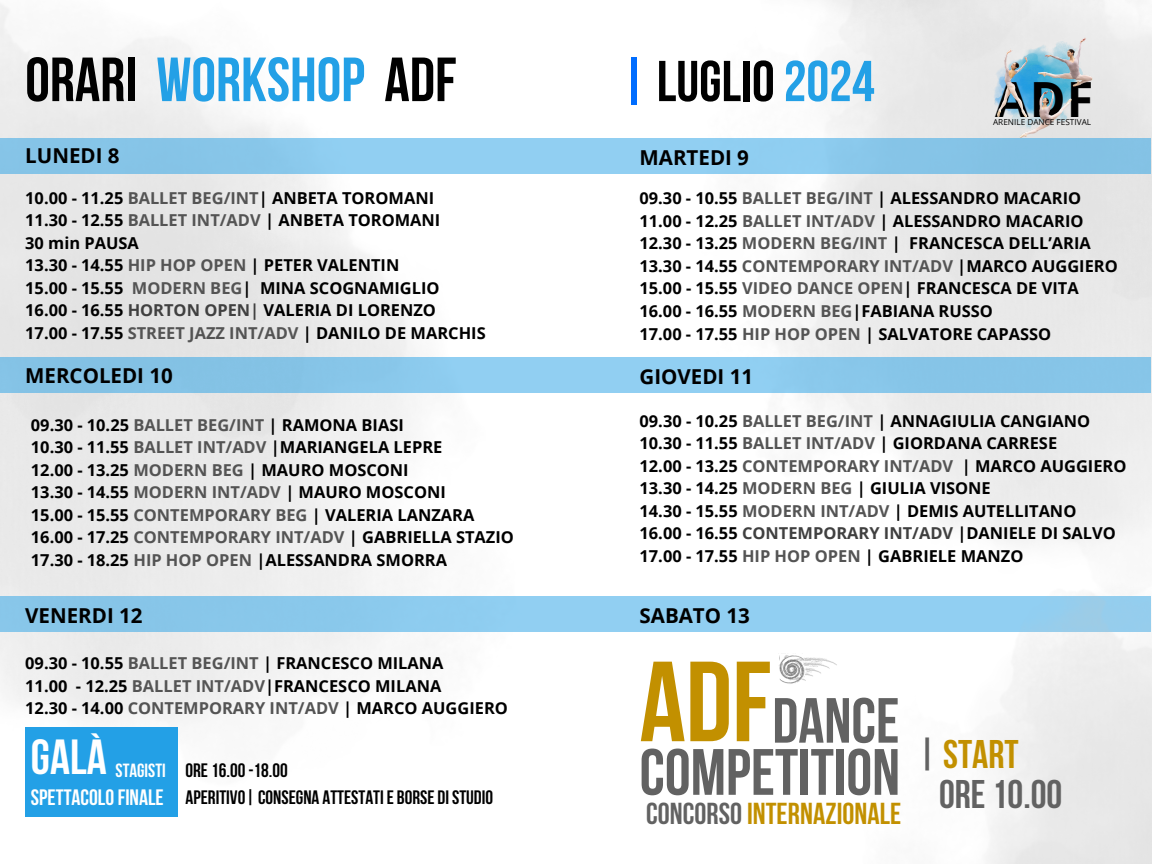
<style>
.page{position:relative;width:1152px;height:864px;background:#fff}
.page>*{position:absolute;margin:0;border:0;box-sizing:border-box;transform-origin:0 0}
.t1{font:700 113.7px "Bebas Neue";color:#c29000}
.t2{font:700 65.4px "Bebas Neue";color:#626262}
.t3{font:700 63.6px "Bebas Neue";color:#626262}
.t4{font:700 62.25px "Bebas Neue";color:#000}
.t5{font:700 57.45px "Bebas Neue";color:#000}
.t6{font:700 49.05px "Bebas Neue";color:#fff}
.t7{font:700 48.45px "Open Sans";color:#000}
.t8{font:700 39.9px/40px "Bebas Neue";color:#626262}
.t9{font:700 30.15px "Bebas Neue";letter-spacing:.005em;color:#c29000}
.t10{font:700 22.2px "Bebas Neue";color:#fff}
.t11{font:700 20.55px "Open Sans";color:#000}
.t12{font:700 19.35px "Bebas Neue";color:#000}
.t13{font:700 19.05px "Bebas Neue";color:#fff}
.t14{font:700 16.5px "Open Sans";color:#000}
.t15{font:700 16.35px "Open Sans";color:#000}
.t16{font:8.25px "Open Sans";color:#000}
.s1{color:#23a0e6}
.s2{color:#006dff}
.s3{color:#545454}
.s4{color:#404040}
.s5{color:#c29000}
.s6{color:#626262}
</style>
<div class="page">
<div style="left:0;top:138px;width:1151px;height:36px;background:#89c8eb"></div>
<div style="left:0;top:357px;width:1151px;height:36px;background:#87c5e8"></div>
<div style="left:0;top:596px;width:1151px;height:36px;background:#8fcef1"></div>
<img style="left:987px;top:583px;width:165px;height:281px">
<div style="left:25px;top:727px;width:153px;height:90px;background:#23a0e6"></div>
<img style="left:994px;top:66px;width:90px;height:64px">
<img style="left:1037px;top:66px;width:72px;height:24px">
<img style="left:1008px;top:84px;width:72px;height:54px">
<img style="left:994px;top:66px;width:36px;height:53px">
<img style="left:758px;top:0;width:394px;height:66px">
<img style="left:779px;top:655px;width:58px;height:29px">
<p class="t4" style="left:25px;top:54px;width:433px">ORARI <span class="s1">WORKSHOP</span> ADF</p>
<p class="t5" style="left:619px;top:58px;width:257px"><span class="s2">|</span> LUGLIO <span class="s1">2024</span></p>
<p class="t11" style="left:25px;top:141px;width:96px">LUNEDI 8</p>
<h1 class="t11" style="left:640px;top:143px;width:111px">MARTEDI 9</h1>
<p class="t7" style="left:995px;top:65px;width:100px">ADF</p>
<p class="t16" style="left:993px;top:116px;width:100px">ARENILE DANCE FESTIVAL</p>
<p class="t14" style="left:25px;top:186px;width:410px">10.00 - 11.25 <span class="s3">BALLET BEG/INT</span>| ANBETA TOROMANI</p>
<p class="t14" style="left:25px;top:208px;width:417px">11.30 - 12.55 <span class="s3">BALLET INT/ADV</span> | ANBETA TOROMANI</p>
<p class="t14" style="left:25px;top:231px;width:115px">30 min PAUSA</p>
<p class="t14" style="left:25px;top:253px;width:376px">13.30 - 14.55 <span class="s3">HIP HOP OPEN</span> | PETER VALENTIN</p>
<p class="t14" style="left:25px;top:276px;width:416px">15.00 - 15.55 <span class="s3">MODERN BEG</span>| MINA SCOGNAMIGLIO</p>
<p class="t14" style="left:25px;top:298px;width:412px">16.00 - 16.55 <span class="s4">HORTON OPEN|</span> VALERIA DI LORENZO</p>
<p class="t14" style="left:25px;top:321px;width:462px">17.00 - 17.55 <span class="s3">STREET JAZZ INT/ADV</span> | DANILO DE MARCHIS</p>
<p class="t15" style="left:640px;top:187px;width:443px">09.30 - 10.55 <span class="s3">BALLET BEG/INT</span> | ALESSANDRO MACARIO</p>
<p class="t14" style="left:640px;top:209px;width:445px">11.00 - 12.25 <span class="s3">BALLET INT/ADV</span> | ALESSANDRO MACARIO</p>
<p class="t15" style="left:640px;top:232px;width:453px">12.30 - 13.25 <span class="s3">MODERN BEG/INT</span> | FRANCESCA DELL’ARIA</p>
<p class="t15" style="left:640px;top:254px;width:480px">13.30 - 14.55 <span class="s3">CONTEMPORARY INT/ADV</span> |MARCO AUGGIERO</p>
<h4 class="t14" style="left:640px;top:277px;width:441px">15.00 - 15.55 <span class="s3">VIDEO DANCE OPEN</span>| FRANCESCA DE VITA</h4>
<p class="t14" style="left:640px;top:299px;width:355px">16.00 - 16.55 <span class="s3">MODERN BEG</span>|FABIANA RUSSO</p>
<p class="t14" style="left:640px;top:322px;width:413px">17.00 - 17.55 <span class="s3">HIP HOP OPEN</span> | SALVATORE CAPASSO</p>
<h2 class="t11" style="left:25px;top:361px;width:149px">MERCOLEDI 10</h2>
<h2 class="t11" style="left:640px;top:362px;width:115px">GIOVEDI 11</h2>
<p class="t15" style="left:31px;top:413px;width:374px">09.30 - 10.25 <span class="s3">BALLET BEG/INT</span> | RAMONA BIASI</p>
<p class="t14" style="left:31px;top:435px;width:413px">10.30 - 11.55 <span class="s3">BALLET INT/ADV</span> |MARIANGELA LEPRE</p>
<p class="t14" style="left:31px;top:458px;width:379px">12.00 - 13.25 <span class="s3">MODERN BEG</span> | MAURO MOSCONI</p>
<p class="t14" style="left:31px;top:481px;width:416px">13.30 - 14.55 <span class="s3">MODERN INT/ADV</span> | MAURO MOSCONI</p>
<p class="t14" style="left:31px;top:503px;width:445px">15.00 - 15.55 <span class="s3">CONTEMPORARY BEG</span> | VALERIA LANZARA</p>
<p class="t14" style="left:31px;top:526px;width:484px">16.00 - 17.25 <span class="s3">CONTEMPORARY INT/ADV</span> | GABRIELLA STAZIO</p>
<p class="t14" style="left:31px;top:548px;width:418px">17.30 - 18.25 <span class="s3">HIP HOP OPEN</span> |ALESSANDRA SMORRA</p>
<p class="t11" style="left:25px;top:601px;width:119px">VENERDI 12</p>
<p class="t14" style="left:25px;top:652px;width:420px">09.30 - 10.55 <span class="s3">BALLET BEG/INT</span> | FRANCESCO MILANA</p>
<p class="t14" style="left:25px;top:674px;width:418px">11.00 - 12.25 <span class="s3">BALLET INT/ADV</span>|FRANCESCO MILANA</p>
<p class="t14" style="left:25px;top:696px;width:484px">12.30 - 14.00 <span class="s3">CONTEMPORARY INT/ADV</span> | MARCO AUGGIERO</p>
<p class="t6" style="left:31px;top:737px;width:77px">GALÀ</p>
<p class="t10" style="left:31px;top:788px;width:134px">SPETTACOLOFINALE</p>
<h6 class="t13" style="left:116px;top:762px;width:52px">STAGISTI</h6>
<p class="t12" style="left:186px;top:762px;width:104px">ORE16.00-18.00</p>
<p class="t12" style="left:186px;top:789px;width:309px">APERITIVO| CONSEGNA ATTESTATI E BORSE DI STUDIO</p>
<p class="t14" style="left:640px;top:409px;width:452px">09.30 - 10.25 <span class="s3">BALLET BEG/INT</span> | ANNAGIULIA CANGIANO</p>
<h2 class="t14" style="left:640px;top:432px;width:419px">10.30 - 11.55 <span class="s3">BALLET INT/ADV</span> | GIORDANA CARRESE</h2>
<h3 class="t14" style="left:640px;top:454px;width:488px">12.00 - 13.25 <span class="s3">CONTEMPORARY INT/ADV</span> | MARCO AUGGIERO</h3>
<p class="t14" style="left:640px;top:477px;width:353px">13.30 - 14.25 <span class="s3">MODERN BEG</span> | GIULIA VISONE</p>
<p class="t14" style="left:640px;top:499px;width:438px">14.30 - 15.55 <span class="s3">MODERN INT/ADV</span> | DEMIS AUTELLITANO</p>
<p class="t14" style="left:640px;top:522px;width:478px">16.00 - 16.55 <span class="s4">CONTEMPORARY INT/ADV</span> |DANIELE DI SALVO</p>
<p class="t14" style="left:640px;top:544px;width:385px">17.00 - 17.55 <span class="s3">HIP HOP OPEN</span> | GABRIELE MANZO</p>
<p class="t11" style="left:640px;top:601px;width:112px">SABATO 13</p>
<p class="t1" style="left:640px;top:656px;width:133px">ADF</p>
<p class="t3" style="left:772px;top:695px;width:129px">DANCE</p>
<p class="t2" style="left:640px;top:746px;width:262px">COMPETITION</p>
<p class="t8" style="left:939px;top:738px;width:125px;text-indent:-22px">| <span class="s5">START<br></span>ORE10.00</p>
<p class="t9" style="left:646px;top:802px;width:257px"><span class="s6">CONCORSO</span> INTERNAZIONALE</p>
</div>
